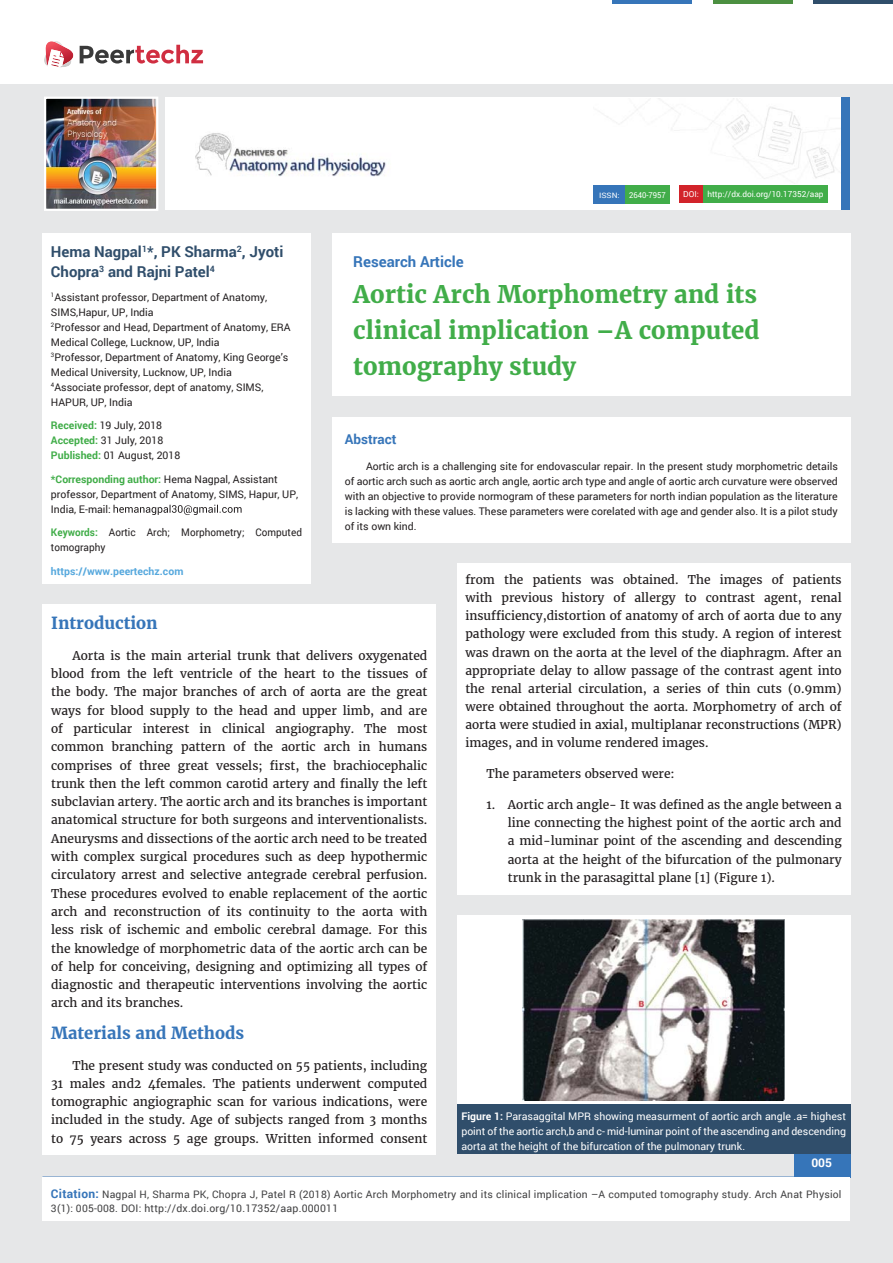
<style>
.page{position:relative;width:893px;height:1263px;background:#e6e7e8}
.page>*{position:absolute;margin:0;border:0;box-sizing:border-box;transform-origin:0 0}
.t1{font:700 24px/36px "Merriweather";color:#41ad49;text-align:justify}
.t2{font:700 16.5px "Merriweather";color:#3675b9}
.t3{font:700 15px/19.5px "Roboto";color:#304e6b}
.t4{font:700 15px "Roboto";color:#3675b9}
.t5{font:700 13.5px "Roboto";color:#3675b9}
.t6{font:12px/18.3px "Merriweather";color:#231f20;text-align:justify}
.t7{font:700 12px "Roboto";color:#fff}
.t8{font:10.5px/15px "Roboto";color:#231f20}
.t9{font:10.5px/15px "Roboto";color:#fff;text-align:justify}
.t10{font:10.5px "Roboto";letter-spacing:.02em;color:#404041}
.t11{font:10.5px/15px "Roboto";color:#231f20;scale:.95 1}
.t12{font:700 10.5px "Roboto";color:#56a8dd}
.t13{font:10.35px "Roboto";letter-spacing:.02em;color:#404041}
.t14{font:8.25px "Roboto";color:#fff}
.t15{font:8.1px "Roboto";color:#fff;scale:.94 1}
.s1{font-size:7.5px}
.s2{font-weight:700;color:#41ad49}
.s3{font-weight:700}
.s4{font-weight:700;font-size:12px;color:#3675b9}
.s5{font-size:10.35px}
</style>
<div class="page">
<div style="left:165px;top:98px;width:684px;height:112px;background:#fff"></div>
<img style="left:607px;top:101px;width:234px;height:78px">
<div style="left:841px;top:98px;width:8px;height:112px;background:#3675b9"></div>
<img style="left:47px;top:100px;width:108px;height:108px">
<div style="left:44px;top:97px;width:114px;height:114px;border:2px solid #fff"></div>
<div style="left:0;top:0;width:893px;height:83px;background:#fff"></div>
<svg style="left:44px;top:41px;width:159px;height:27px"></svg>
<hr style="left:713px;top:0;width:79px;height:3px;background:#4c9041">
<hr style="left:612px;top:0;width:80px;height:3px;background:#3675b9">
<hr style="left:813px;top:0;width:80px;height:3px;background:#304e6b">
<div style="left:794px;top:1154px;width:56px;height:23px;background:#3675b9"></div>
<div style="left:42px;top:1177px;width:808px;height:43px;background:#fff"></div>
<div style="left:703px;top:185px;width:125px;height:17px;background:#41ad49"></div>
<div style="left:679px;top:185px;width:24px;height:17px;background:#d2232a"></div>
<img style="left:195px;top:133px;width:191px;height:43px">
<div style="left:625px;top:186px;width:45px;height:18px;background:#41ad49"></div>
<div style="left:593px;top:186px;width:32px;height:18px;background:#3675b9"></div>
<div style="left:332px;top:417px;width:518px;height:125px;background:#fff"></div>
<div style="left:332px;top:233px;width:518px;height:163px;background:#fff"></div>
<div style="left:42px;top:233px;width:269px;height:350px;background:#fff"></div>
<svg style="left:114px;top:505px;width:128px;height:10px"></svg>
<div style="left:43px;top:604px;width:393px;height:550px;background:#fff"></div>
<div style="left:457px;top:564px;width:393px;height:331px;background:#fff"></div>
<div style="left:457px;top:916px;width:393px;height:189px;background:#fff"></div>
<div style="left:457px;top:1105px;width:393px;height:49px;background:#304e6b"></div>
<img style="left:523px;top:920px;width:262px;height:180px">
<p class="t15" style="left:599px;top:190px;width:72px"><span class="s1">ISSN:</span> 2640-7957</p>
<p class="t14" style="left:683px;top:189px;width:142px">DOI: http://dx.doi.org/10.17352/aap</p>
<p class="t3" style="left:51px;top:242px;width:234px">Hema Nagpal<sup>1</sup>*, PK Sharma<sup>2</sup>, Jyoti<br>Chopra<sup>3</sup> and Rajni Patel<sup>4</sup></p>
<p class="t8" style="left:51px;top:289px;width:241px"><sup>1</sup>Assistant professor, Department of Anatomy, SIMS,Hapur, UP, India<br><sup>2</sup>Professor and Head, Department of Anatomy, ERA Medical College, Lucknow, UP, India<br><sup>3</sup>Professor, Department of Anatomy, King George’s Medical University, Lucknow, UP, India<br><sup>4</sup>Associate professor, dept of anatomy, SIMS, HAPUR, UP, India</p>
<p class="t8" style="left:51px;top:418px;width:131px"><span class="s2">Received:</span> 19 July, 2018<br><span class="s2">Accepted:</span> 31 July, 2018<br><span class="s2">Published:</span> 01 August, 2018</p>
<p class="t8" style="left:51px;top:471px;width:249px"><span class="s2">*Corresponding author:</span> Hema Nagpal, Assistant professor, Department of Anatomy, SIMS, Hapur, UP,<br>India, E-mail:</p>
<p class="t11" style="left:51px;top:525px;width:266px"><span class="s2">Keywords:</span> Aortic Arch; Morphometry; Computed tomography</p>
<p class="t12" style="left:51px;top:564px;width:134px">https://www.peertechz.com</p>
<h2 class="t2" style="left:51px;top:613px;width:108px">Introduction</h2>
<p class="t6" style="left:51px;top:646px;width:378px;text-indent:21px">Aorta is the main arterial trunk that delivers oxygenated blood from the left ventricle of the heart to the tissues of the body. The major branches of arch of aorta are the great ways for blood supply to the head and upper limb, and are of particular interest in clinical angiography. The most common branching pattern of the aortic arch in humans comprises of three great vessels; first, the brachiocephalic trunk then the left common carotid artery and finally the left subclavian artery. The aortic arch and its branches is important anatomical structure for both surgeons and interventionalists.<br>Aneurysms and dissections of the aortic arch need to be treated with complex surgical procedures such as deep hypothermic circulatory arrest and selective antegrade cerebral perfusion.<br>These procedures evolved to enable replacement of the aortic arch and reconstruction of its continuity to the aorta with less risk of ischemic and embolic cerebral damage. For this the knowledge of morphometric data of the aortic arch can be of help for conceiving, designing and optimizing all types of diagnostic and therapeutic interventions involving the aortic arch and its branches.</p>
<h2 class="t2" style="left:51px;top:1022px;width:195px">Materials and Methods</h2>
<p class="t6" style="left:51px;top:1056px;width:378px;text-indent:21px">The present study was conducted on 55 patients, including 31 males and2 4females. The patients underwent computed tomographic angiographic scan for various indications, were included in the study. Age of subjects ranged from 3 months to 75 years across 5 age groups. Written informed consent</p>
<p class="t4" style="left:353px;top:251px;width:112px">Research Article</p>
<h1 class="t1" style="left:353px;top:276px;width:408px">Aortic Arch Morphometry and its clinical implication –A computed tomography study</h1>
<p class="t5" style="left:345px;top:430px;width:53px">Abstract</p>
<p class="t8" style="left:345px;top:458px;width:495px;text-align:justify;text-indent:21px">Aortic arch is a challenging site for endovascular repair. In the present study morphometric details of aortic arch such as aortic arch angle, aortic arch type and angle of aortic arch curvature were observed with an objective to provide normogram of these parameters for north indian population as the literature is lacking with these values. These parameters were corelated with age and gender also. It is a pilot study of its own kind.</p>
<p class="t6" style="left:465px;top:571px;width:378px">from the patients was obtained. The images of patients with previous history of allergy to contrast agent, renal insufficiency,distortion of anatomy of arch of aorta due to any pathology were excluded from this study. A region of interest was drawn on the aorta at the level of the diaphragm. After an appropriate delay to allow passage of the contrast agent into the renal arterial circulation, a series of thin cuts (0.9mm) were obtained throughout the aorta. Morphometry of arch of aorta were studied in axial, multiplanar reconstructions (MPR) images, and in volume rendered images.</p>
<p class="t6" style="left:487px;top:765px;width:190px">The parameters observed were:</p>
<p class="t6" style="left:508px;top:796px;width:335px;text-indent:-21px">1. Aortic arch angle- It was defined as the angle between a line connecting the highest point of the aortic arch and a mid-luminar point of the ascending and descending aorta at the height of the bifurcation of the pulmonary trunk in the parasagittal plane [1] (Figure 1).</p>
<p class="t9" style="left:461px;top:1108px;width:386px"><span class="s3">Figure 1:</span> Parasaggital MPR showing measurment of aortic arch angle .a= highest point of the aortic arch,b and c- mid-luminar point of the ascending and descending aorta at the height of the bifurcation of the pulmonary trunk.</p>
<p class="t7" style="left:811px;top:1154px;width:22px">005</p>
<p class="t13" style="left:51px;top:1188px;width:792px"><span class="s4">Citation:</span> Nagpal H, Sharma PK, Chopra J, Patel R (2018) Aortic Arch Morphometry and its clinical implication –A computed tomography study. Arch Anat Physiol</p>
<p class="t10" style="left:51px;top:1201px;width:289px"><span class="s5">3(1): 005-008.</span> DOI: http://dx.doi.org/10.17352/aap.000011</p>
</div>
